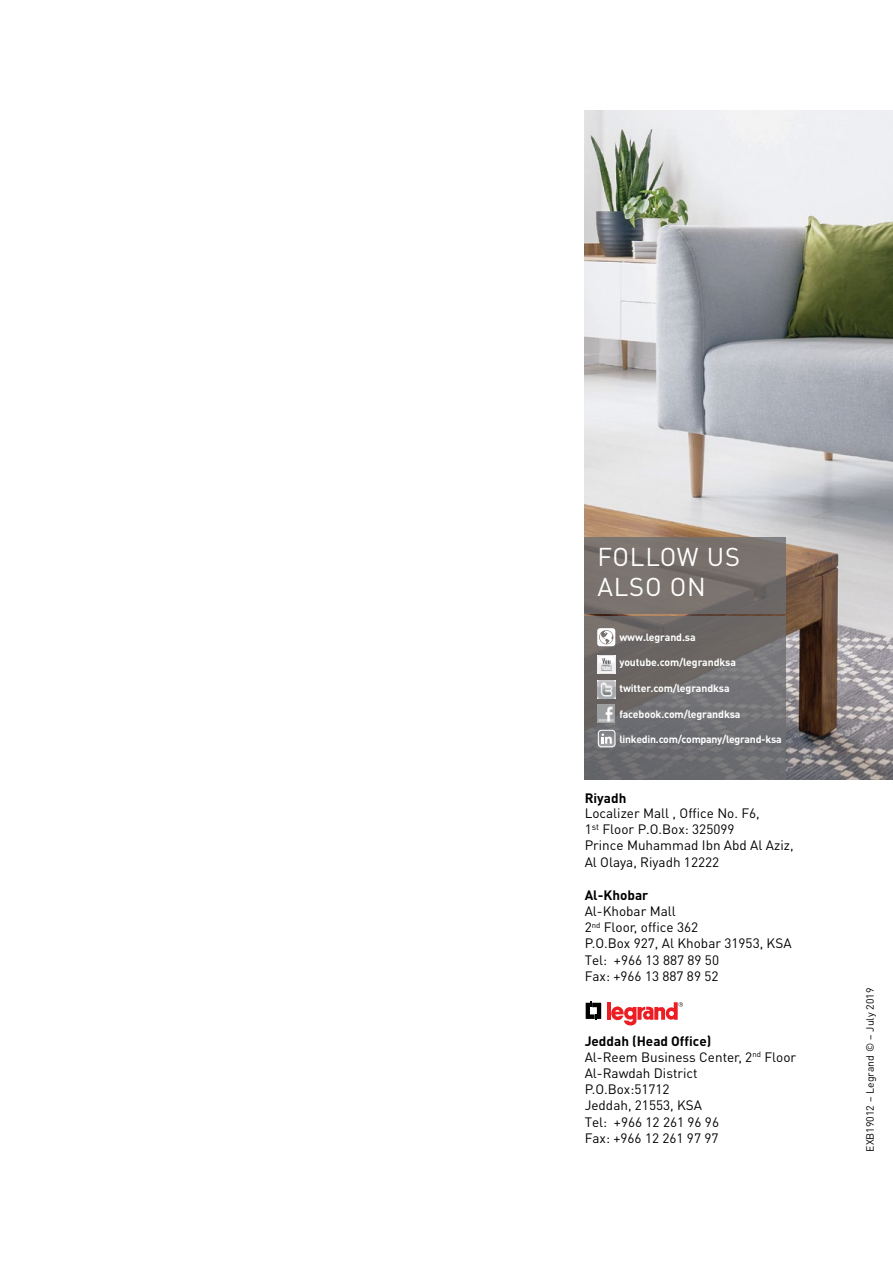
<style>
.page{position:relative;width:893px;height:1263px;background:#fff}
.page>*{position:absolute;margin:0;border:0;box-sizing:border-box;transform-origin:0 0}
.t1{font:25.5px/30px "DIN Pro";letter-spacing:.03em;color:#fff}
.t2{font:13.5px/16.2px "DIN Pro";color:#000}
.t3{font:700 13.5px "DIN Pro";color:#000}
.t4{font:700 10.5px "DIN Pro";letter-spacing:-.01em;color:#fff}
.t5{font:10.5px "DIN Pro";color:#000}
.s1{font-weight:700}
</style>
<div class="page">
<img style="left:585px;top:111px;width:308px;height:668px">
<svg style="left:585px;top:616px;width:201px;height:163px;background:#6f6d6e"></svg>
<svg style="left:585px;top:537px;width:201px;height:76px;background:#77706c"></svg>
<svg style="left:586px;top:1001px;width:15px;height:19px"></svg>
<hr style="left:607px;top:1002px;width:4px;height:18px;background:#ed1d24">
<svg style="left:611px;top:1002px;width:72px;height:24px"></svg>
<img style="left:597px;top:680px;width:18px;height:18px">
<svg style="left:597px;top:656px;width:18px;height:2px"></svg>
<img style="left:597px;top:658px;width:18px;height:6px">
<svg style="left:597px;top:664px;width:18px;height:7px"></svg>
<img style="left:597px;top:671px;width:18px;height:3px">
<img style="left:598px;top:705px;width:17px;height:17px">
<svg style="left:598px;top:730px;width:18px;height:17px"></svg>
<div style="left:598px;top:730px;width:17px;height:17px;border:1px solid #fff;border-radius:3px"></div>
<svg style="left:597px;top:628px;width:18px;height:18px"></svg>
<h1 class="t1" style="left:598px;top:541px;width:144px">FOLLOW US<br>ALSO ON</h1>
<p class="t4" style="left:619px;top:630px;width:78px">www.legrand.sa</p>
<p class="t4" style="left:619px;top:655px;width:118px">youtube.com/legrandksa</p>
<p class="t4" style="left:619px;top:681px;width:112px">twitter.com/legrandksa</p>
<p class="t4" style="left:619px;top:706px;width:123px">facebook.com/legrandksa</p>
<p class="t4" style="left:619px;top:732px;width:164px">linkedin.com/company/legrand-ksa</p>
<p class="t3" style="left:585px;top:788px;width:43px">Riyadh</p>
<p class="t2" style="left:585px;top:804px;width:210px">Localizer Mall , Office No. F6,<br>1<sup>st</sup> Floor P.O.Box: 325099<br>Prince Muhammad Ibn Abd Al Aziz,<br>Al Olaya, Riyadh 12222</p>
<p class="t3" style="left:585px;top:886px;width:65px">Al-Khobar</p>
<p class="t2" style="left:585px;top:902px;width:208px">Al-Khobar Mall<br>2<sup>nd</sup> Floor, office 362<br>P.O.Box 927, Al Khobar 31953, KSA<br>Tel: +966 13 887 89 50<br>Fax: +966 13 887 89 52</p>
<p class="t2" style="left:585px;top:1032px;width:213px"><span class="s1">Jeddah (Head Office)<br></span>Al-Reem Business Center, 2<sup>nd</sup> Floor<br>Al-Rawdah District<br>P.O.Box:51712<br>Jeddah, 21553, KSA<br>Tel: +966 12 261 96 96<br>Fax: +966 12 261 97 97</p>
<p class="t5" style="left:862px;top:1152px;width:165px;rotate:-90deg">EXB19012 – Legrand © – July 2019</p>
</div>
